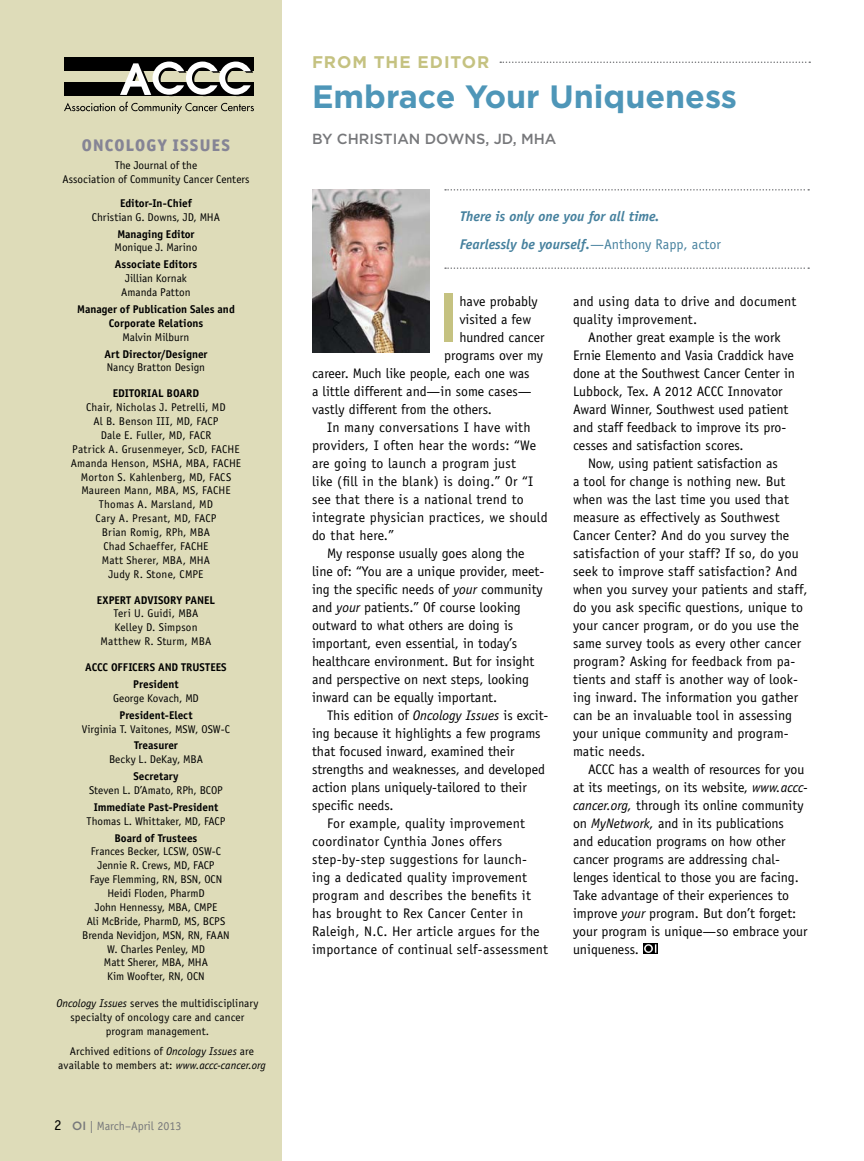
<style>
.page{position:relative;width:864px;height:1161px;background:#fff}
.page>*{position:absolute;margin:0;border:0;box-sizing:border-box;transform-origin:0 0}
.t1{font:500 68.85px "Gotham";color:#c5c281}
.t2{font:700 32.25px "Gotham";color:#4e96b8}
.t3{font:800 16.8px "Officina Sans ITC Std";letter-spacing:.07em;color:#858495}
.t4{font:700 16.8px "Gotham";letter-spacing:.275em;color:#c5c281}
.t5{font:500 14.7px "Gotham";color:#77787b}
.t6{font:italic 700 14.1px/28.2px "Officina Sans Std";color:#46819e}
.t7{font:13.8px/18px "Officina Sans Std";color:#000}
.t8{font:13.8px/18px "Officina Sans Std";letter-spacing:.02em;color:#000}
.t9{font:12px "Officina Sans Std";color:#77787b}
.t10{font:11.25px/13.8px "Officina Sans Std";letter-spacing:.005em;color:#000;text-align:center}
.t11{font:700 11.25px/13.8px "Officina Sans Std";color:#000;text-align:center}
.s1{font-style:italic}
.s2{font-size:15px;color:#000}
.s3{font-family:"Gotham";font-weight:500}
.s4{font-weight:400;font-style:normal}
</style>
<div class="page">
<div style="left:0;top:0;width:282px;height:1161px;background:#dedcb9"></div>
<svg style="left:643px;top:943px;width:15px;height:11px"></svg>
<svg style="left:644px;top:944px;width:12px;height:9px"></svg>
<img style="left:312px;top:189px;width:117px;height:164px">
<svg style="left:500px;top:62px;width:310px;height:1px"></svg>
<div style="left:64px;top:57px;width:190px;height:13px;background:#000"></div>
<div style="left:64px;top:82px;width:190px;height:14px;background:#000"></div>
<svg style="left:120px;top:62px;width:133px;height:33px"></svg>
<svg style="left:64px;top:102px;width:190px;height:12px"></svg>
<svg style="left:445px;top:189px;width:364px;height:2px"></svg>
<svg style="left:445px;top:267px;width:364px;height:2px"></svg>
<p class="t3" style="left:82px;top:135px;width:150px">ONCOLOGY ISSUES</p>
<p class="t10" style="left:62px;top:158px;width:189px">The Journal of the<br>Association of Community Cancer Centers</p>
<p class="t11" style="left:120px;top:196px;width:73px">Editor-In-Chief</p>
<p class="t10" style="left:92px;top:210px;width:130px">Christian G. Downs, JD, MHA</p>
<p class="t11" style="left:117px;top:227px;width:79px">Managing Editor</p>
<p class="t10" style="left:115px;top:241px;width:84px">Monique J. Marino</p>
<p class="t11" style="left:115px;top:257px;width:84px">Associate Editors</p>
<p class="t10" style="left:121px;top:272px;width:71px">Jillian Kornak<br>Amanda Patton</p>
<p class="t11" style="left:77px;top:302px;width:159px">Manager of Publication Sales and<br>Corporate Relations</p>
<p class="t10" style="left:123px;top:330px;width:68px">Malvin Milburn</p>
<p class="t11" style="left:104px;top:347px;width:105px">Art Director/Designer</p>
<p class="t10" style="left:107px;top:361px;width:100px">Nancy Bratton Design</p>
<p class="t11" style="left:113px;top:386px;width:88px">EDITORIAL BOARD</p>
<p class="t10" style="left:71px;top:401px;width:172px">Chair, Nicholas J. Petrelli, MD<br>Al B. Benson III, MD, FACP<br>Dale E. Fuller, MD, FACR<br>Patrick A. Grusenmeyer, ScD, FACHE<br>Amanda Henson, MSHA, MBA, FACHE<br>Morton S. Kahlenberg, MD, FACS<br>Maureen Mann, MBA, MS, FACHE<br>Thomas A. Marsland, MD<br>Cary A. Presant, MD, FACP<br>Brian Romig, RPh, MBA<br>Chad Schaeffer, FACHE<br>Matt Sherer, MBA, MHA<br>Judy R. Stone, CMPE</p>
<p class="t11" style="left:97px;top:593px;width:19px">Expert</p>
<p class="t11" style="left:134px;top:593px;width:14px">Advisor</p>
<p class="t11" style="left:176px;top:593px;width:34px">y Panel</p>
<p class="t10" style="left:101px;top:607px;width:112px">Teri U. Guidi, MBA<br>Kelley D. Simpson<br>Matthew R. Sturm, MBA</p>
<p class="t11" style="left:85px;top:659px;width:143px;line-height:16.8px">ACCC OFFICERS AN D TRUSTEES<br>President</p>
<p class="t10" style="left:113px;top:691px;width:87px">George Kovach, MD</p>
<p class="t11" style="left:119px;top:708px;width:75px">President-Elect</p>
<p class="t10" style="left:82px;top:722px;width:150px">Virginia T. Vaitones, MSW, OSW-C</p>
<p class="t11" style="left:134px;top:739px;width:45px">Treasurer</p>
<p class="t10" style="left:109px;top:753px;width:95px">Becky L. DeKay, MBA</p>
<p class="t11" style="left:133px;top:769px;width:47px">Secretary</p>
<p class="t10" style="left:89px;top:783px;width:135px">Steven L. D’Amato, RPh, BCOP</p>
<p class="t11" style="left:94px;top:800px;width:126px">Immediate Past-President</p>
<p class="t10" style="left:87px;top:814px;width:140px">Thomas L. Whittaker, MD, FACP</p>
<p class="t11" style="left:115px;top:831px;width:84px">Board of Trustees</p>
<p class="t10" style="left:82px;top:845px;width:149px">Frances Becker, LCSW, OSW-C<br>Jennie R. Crews, MD, FACP<br>Faye Flemming, RN, BSN, OCN<br>Heidi Floden, PharmD<br>John Hennessy, MBA, CMPE<br>Ali McBride, PharmD, MS, BCPS<br>Brenda Nevidjon, MSN, RN, FAAN<br>W. Charles Penley, MD<br>Matt Sherer, MBA, MHA<br>Kim Woofter, RN, OCN</p>
<p class="t10" style="left:56px;top:997px;width:204px"><span class="s1">Oncology Issues</span> serves the multidisciplinary specialty of oncology care and cancer program management.</p>
<p class="t10" style="left:58px;top:1044px;width:209px">Archived editions of <span class="s1">Oncology Issues</span> are available to members at: <span class="s1">www.accc-cancer.org</span></p>
<p class="t9" style="left:54px;top:1118px;width:129px"><span class="s2">2</span> <span class="s3">OI</span> | March–April 2013</p>
<p class="t4" style="left:312px;top:52px;width:174px">from the editor</p>
<h2 class="t2" style="left:312px;top:78px;width:427px">Embrace Your Uniqueness</h2>
<p class="t5" style="left:312px;top:130px;width:66px">BY CHRISTIA</p>
<p class="t5" style="left:409px;top:130px;width:149px">N DOWNS, JD, MHA</p>
<p class="t6" style="left:460px;top:202px;width:263px">There is only one you for all time.<br>Fearlessly be yourself.<span class="s4">—Anthony Rapp, actor</span></p>
<h1 class="t1" style="left:438px;top:279px;width:23px">I</h1>
<p class="t7" style="left:459px;top:292px;width:80px">have probably</p>
<p class="t7" style="left:459px;top:310px;width:73px">visited a few</p>
<p class="t7" style="left:459px;top:328px;width:87px">hundred cancer</p>
<p class="t7" style="left:444px;top:346px;width:100px">programs over my</p>
<p class="t7" style="left:312px;top:364px;width:219px">career. Much like people, each one was</p>
<p class="t7" style="left:312px;top:382px;width:221px">a little different and—in some cases—</p>
<p class="t7" style="left:312px;top:400px;width:181px">vastly different from the others.</p>
<p class="t8" style="left:327px;top:418px;width:205px">In many conversations I have with</p>
<p class="t8" style="left:312px;top:436px;width:226px">providers, I often hear the words: “We</p>
<p class="t8" style="left:312px;top:454px;width:205px">are going to launch a program just</p>
<p class="t8" style="left:312px;top:472px;width:223px">like (fill in the blank) is doing.” Or “I</p>
<p class="t8" style="left:312px;top:490px;width:213px">see that there is a national trend to</p>
<p class="t8" style="left:312px;top:508px;width:237px">integrate physician practices, we should</p>
<p class="t8" style="left:312px;top:526px;width:84px">do that here.”</p>
<p class="t7" style="left:327px;top:544px;width:199px">My response usually goes along the</p>
<p class="t7" style="left:312px;top:562px;width:234px">line of: “You are a unique provider, meet-</p>
<p class="t7" style="left:312px;top:580px;width:232px">ing the specific needs of <span class="s1">your</span> community</p>
<p class="t7" style="left:312px;top:598px;width:210px">and <span class="s1">your</span> patients.” Of course looking</p>
<p class="t7" style="left:312px;top:616px;width:203px">outward to what others are doing is</p>
<p class="t7" style="left:312px;top:634px;width:207px">important, even essential, in today’s</p>
<p class="t7" style="left:312px;top:652px;width:224px">healthcare environment. But for insight</p>
<p class="t7" style="left:312px;top:670px;width:219px">and perspective on next steps, looking</p>
<p class="t7" style="left:312px;top:688px;width:187px">inward can be equally important.</p>
<p class="t7" style="left:327px;top:706px;width:223px">This edition of <span class="s1">Oncology Issues</span> is excit-</p>
<p class="t7" style="left:312px;top:724px;width:230px">ing because it highlights a few programs</p>
<p class="t7" style="left:312px;top:742px;width:204px">that focused inward, examined their</p>
<p class="t7" style="left:312px;top:760px;width:235px">strengths and weaknesses, and developed</p>
<p class="t7" style="left:312px;top:778px;width:216px">action plans uniquely-tailored to their</p>
<p class="t7" style="left:312px;top:796px;width:83px">specific needs.</p>
<p class="t8" style="left:327px;top:814px;width:199px">For example, quality improvement</p>
<p class="t8" style="left:312px;top:832px;width:192px">coordinator Cynthia Jones offers</p>
<p class="t8" style="left:312px;top:850px;width:217px">step-by-step suggestions for launch-</p>
<p class="t8" style="left:312px;top:868px;width:217px">ing a dedicated quality improvement</p>
<p class="t8" style="left:312px;top:886px;width:220px">program and describes the benefits it</p>
<p class="t8" style="left:312px;top:904px;width:213px">has brought to Rex Cancer Center in</p>
<p class="t8" style="left:312px;top:922px;width:229px">Raleigh, N.C. Her article argues for the</p>
<p class="t8" style="left:312px;top:940px;width:237px">importance of continual self-assessment</p>
<p class="t8" style="left:573px;top:292px;width:225px">and using data to drive and document quality improvement.</p>
<p class="t7" style="left:573px;top:328px;width:224px;text-indent:15px">Another great example is the work Ernie Elemento and Vasia Craddick have done at the Southwest Cancer Center in Lubbock, Tex. A 2012 ACCC Innovator Award Winner, Southwest used patient and staff feedback to improve its pro&shy;cesses and satisfaction scores.</p>
<p class="t7" style="left:573px;top:454px;width:236px;text-indent:15px">Now, using patient satisfaction as<br>a tool for change is nothing new. But when was the last time you used that measure as effectively as Southwest Cancer Center? And do you survey the satisfaction of your staff? If so, do you seek to improve staff satisfaction? And when you survey your patients and staff, do you ask specific questions, unique to your cancer program, or do you use the same survey tools as every other cancer program? Asking for feedback from pa&shy;tients and staff is another way of look&shy;ing inward. The information you gather can be an invaluable tool in assessing your unique community and program&shy;matic needs.</p>
<p class="t7" style="left:573px;top:760px;width:236px;text-indent:15px">ACCC has a wealth of resources for you at its meetings, on its website, <span class="s1">www.accc&shy;cancer.org,</span> through its online community on <span class="s1">MyNetwork,</span> and in its publications and education programs on how other cancer programs are addressing chal&shy;lenges identical to those you are facing.<br>Take advantage of their experiences to improve <span class="s1">your</span> program. But don’t forget: your program is unique—so embrace your uniqueness.</p>
</div>
